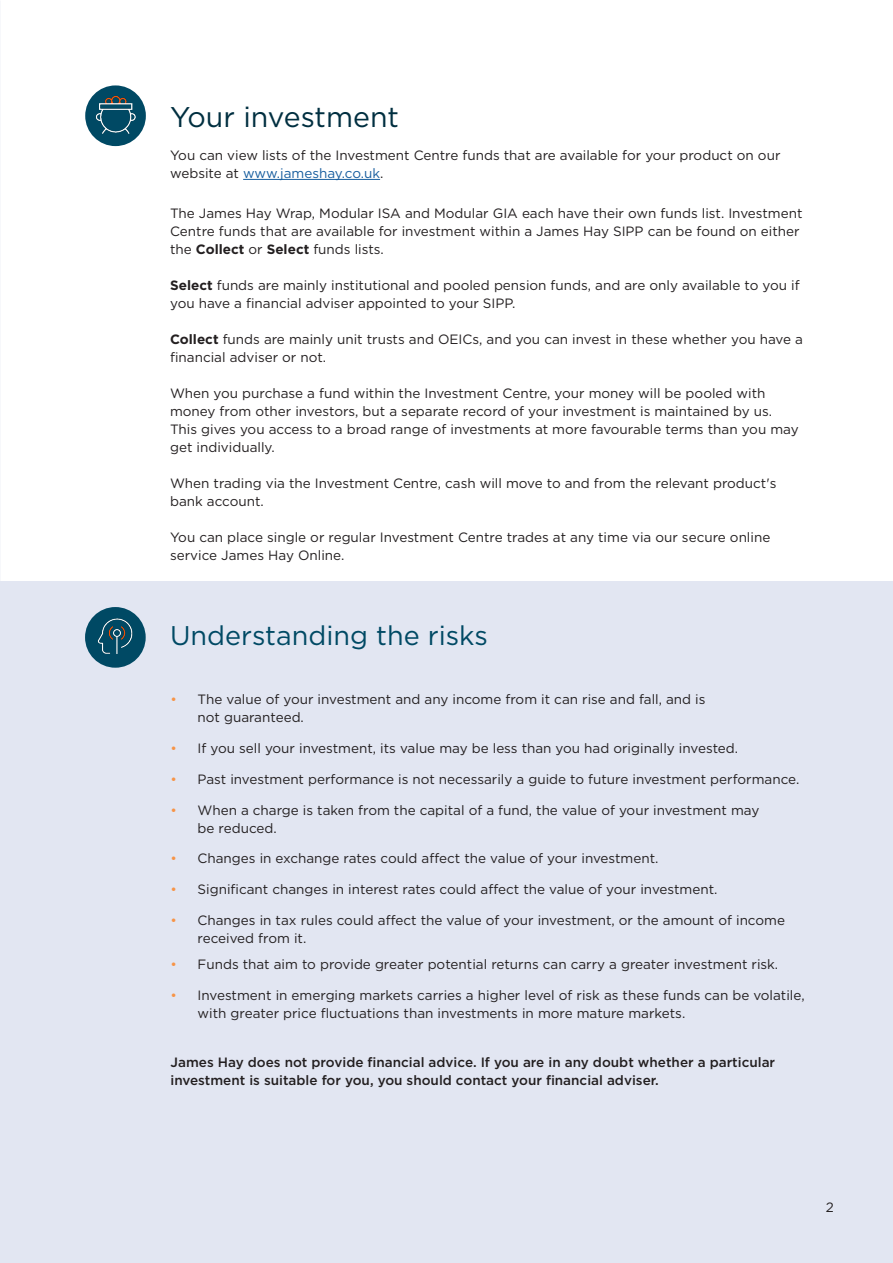
<style>
.page{position:relative;width:893px;height:1263px;background:#fff}
.page>*{position:absolute;margin:0;border:0;box-sizing:border-box;transform-origin:0 0}
.t1{font:28.5px "Gotham";color:#002f40}
.t2{font:27px "Gotham";color:#004964}
.t3{font:13.5px/18px "Gotham";color:#231f20}
.t4{font:500 13.5px/18px "Gotham";color:#231f20}
.s1{color:#175d9e}
.s2{font-weight:700}
.s3{color:#f79447}
</style>
<div class="page">
<div style="left:0;top:582px;width:893px;height:681px;background:#e2e6f2"></div>
<hr style="left:243px;top:179px;width:137px;height:1px;background:#175d9e">
<img style="left:88px;top:88px;width:55px;height:55px;border-radius:28px">
<div style="left:85px;top:85px;width:61px;height:61px;border:5px solid #004964;border-radius:50%"></div>
<div style="left:88px;top:610px;width:55px;height:55px;background:#004964;border-radius:50%"></div>
<div style="left:85px;top:607px;width:61px;height:61px;border:5px solid #004964;border-radius:50%"></div>
<img style="left:95px;top:613px;width:41px;height:46px">
<img style="left:92px;top:90px;width:45px;height:50px">
<h1 class="t1" style="left:170px;top:99px;width:231px">Your investment</h1>
<p class="t3" style="left:170px;top:146px;width:612px">You can view lists of the Investment Centre funds that are available for your product on our website at <span class="s1">www.jameshay.co.uk</span>.</p>
<p class="t3" style="left:170px;top:204px;width:634px">The James Hay Wrap, Modular ISA and Modular GIA each have their own funds list. Investment<br>Centre funds that are available for investment within a James Hay SIPP can be found on either the <span class="s2">Collect</span> or <span class="s2">Select</span> funds lists.</p>
<p class="t3" style="left:170px;top:276px;width:631px"><span class="s2">Select</span> funds are mainly institutional and pooled pension funds, and are only available to you if you have a financial adviser appointed to your SIPP.</p>
<p class="t3" style="left:170px;top:330px;width:634px"><span class="s2">Collect</span> funds are mainly unit trusts and OEICs, and you can invest in these whether you have a financial adviser or not.</p>
<p class="t3" style="left:170px;top:384px;width:630px">When you purchase a fund within the Investment Centre, your money will be pooled with money from other investors, but a separate record of your investment is maintained by us.<br>This gives you access to a broad range of investments at more favourable terms than you may get individually.</p>
<p class="t3" style="left:170px;top:474px;width:608px">When trading via the Investment Centre, cash will move to and from the relevant product's bank account.</p>
<p class="t3" style="left:170px;top:528px;width:602px">You can place single or regular Investment Centre trades at any time via our secure online service James Hay Online.</p>
<h2 class="t2" style="left:170px;top:618px;width:319px">Understanding the risks</h2>
<p class="t3" style="left:198px;top:690px;width:509px;text-indent:-27px"><span class="s3">•</span> The value of your investment and any income from it can rise and fall, and is not guaranteed.</p>
<p class="t3" style="left:171px;top:739px;width:569px"><span class="s3">•</span> If you sell your investment, its value may be less than you had originally invested.</p>
<p class="t3" style="left:171px;top:770px;width:630px"><span class="s3">•</span> Past investment performance is not necessarily a guide to future investment performance.</p>
<p class="t3" style="left:198px;top:801px;width:563px;text-indent:-27px"><span class="s3">•</span> When a charge is taken from the capital of a fund, the value of your investment may be reduced.</p>
<p class="t3" style="left:171px;top:849px;width:489px"><span class="s3">•</span> Changes in exchange rates could affect the value of your investment.</p>
<p class="t3" style="left:171px;top:880px;width:548px"><span class="s3">•</span> Significant changes in interest rates could affect the value of your investment.</p>
<p class="t3" style="left:198px;top:911px;width:589px;text-indent:-27px"><span class="s3">•</span> Changes in tax rules could affect the value of your investment, or the amount of income received from it.</p>
<p class="t3" style="left:171px;top:955px;width:609px"><span class="s3">•</span> Funds that aim to provide greater potential returns can carry a greater investment risk.</p>
<p class="t3" style="left:198px;top:986px;width:609px;text-indent:-27px"><span class="s3">•</span> Investment in emerging markets carries a higher level of risk as these funds can be volatile, with greater price fluctuations than investments in more mature markets.</p>
<p class="t4" style="left:171px;top:1053px;width:606px">James Hay does not provide financial advice. If you are in any doubt whether a particular investment is suitable for you, you should contact your financial adviser.</p>
<p class="t3" style="left:826px;top:1198px;width:10px">2</p>
</div>
